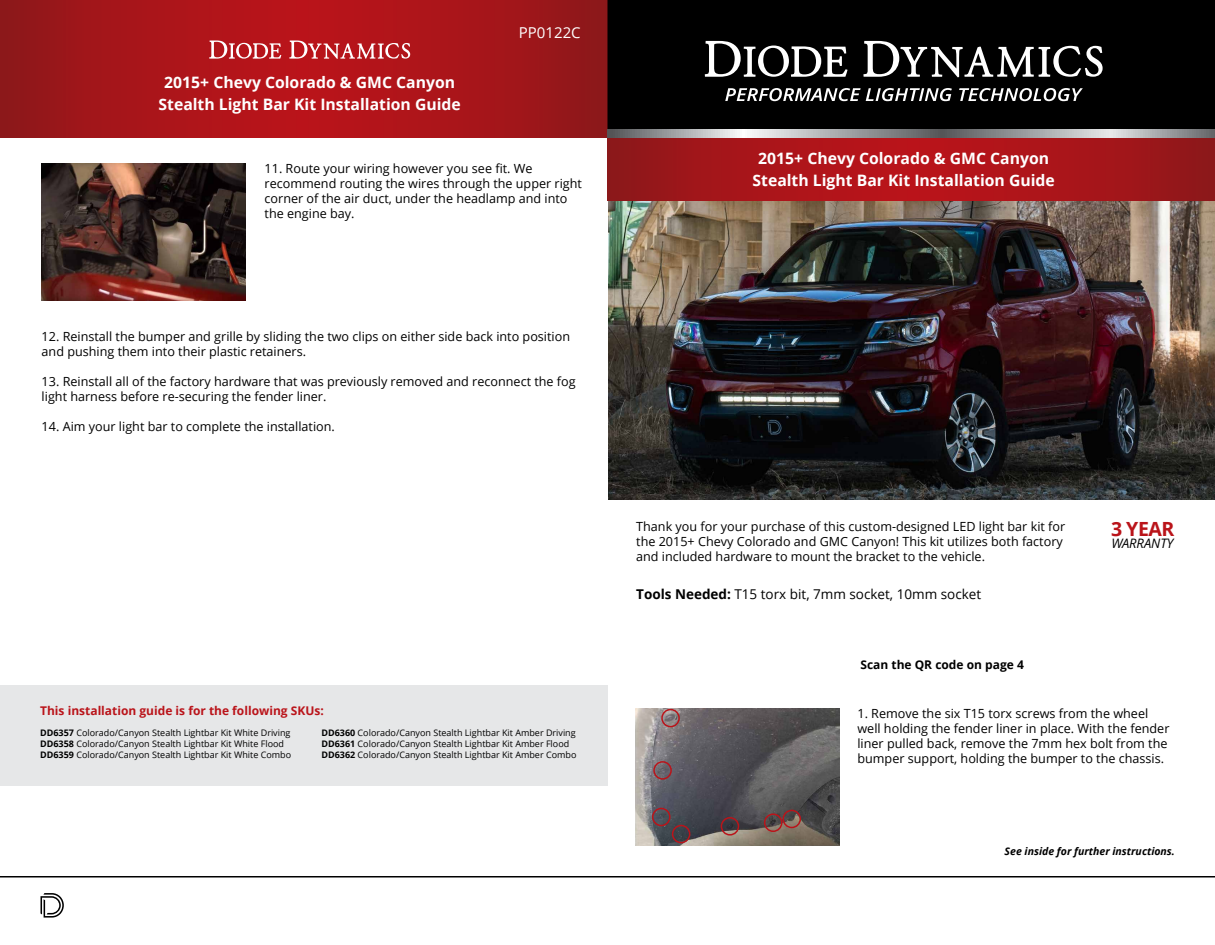
<style>
.page{position:relative;width:1215px;height:945px;background:#fff}
.page>*{position:absolute;margin:0;border:0;box-sizing:border-box;transform-origin:0 0}
.t1{font:700 19.5px "Open Sans";color:#ba141a}
.t2{font:700 15.75px/22.5px "Open Sans";color:#fff;text-align:center}
.t3{font:15px "Open Sans";color:#fff}
.t4{font:13.5px "Open Sans";color:#000}
.t5{font:italic 13.05px "Open Sans";color:#000}
.t6{font:12.6px/15.1px "Open Sans";color:#000}
.t7{font:700 12px "Open Sans";color:#ba141a}
.t8{font:700 12px "Open Sans";color:#000}
.t9{font:italic 700 10.5px "Open Sans";color:#000}
.t10{font:9px/10.8px "Open Sans";color:#000}
.s1{font-weight:700}
</style>
<div class="page">
<img style="left:0;top:0;width:608px;height:137px">
<div style="left:0;top:685px;width:608px;height:100px;background:#e6e7e8"></div>
<img style="left:609px;top:201px;width:606px;height:299px">
<img style="left:608px;top:137px;width:607px;height:64px">
<div style="left:607px;top:0;width:608px;height:133px;background:#000"></div>
<svg style="left:705px;top:41px;width:143px;height:36px"></svg>
<svg style="left:863px;top:41px;width:240px;height:36px"></svg>
<svg style="left:725px;top:88px;width:227px;height:13px"></svg>
<svg style="left:959px;top:88px;width:124px;height:13px"></svg>
<svg style="left:40px;top:893px;width:24px;height:25px"></svg>
<svg style="left:608px;top:130px;width:607px;height:7px;background:#a2a4a6"></svg>
<img style="left:635px;top:708px;width:204px;height:138px">
<div style="left:661px;top:709px;width:19px;height:18px;border:2px solid #ba141a;border-radius:50%"></div>
<div style="left:653px;top:761px;width:19px;height:19px;border:2px solid #ba141a;border-radius:50%"></div>
<div style="left:652px;top:808px;width:19px;height:18px;border:2px solid #ba141a;border-radius:50%"></div>
<div style="left:672px;top:825px;width:18px;height:18px;border:2px solid #ba141a;border-radius:50%"></div>
<div style="left:721px;top:817px;width:18px;height:19px;border:2px solid #ba141a;border-radius:50%"></div>
<div style="left:764px;top:813px;width:18px;height:19px;border:2px solid #ba141a;border-radius:50%"></div>
<div style="left:782px;top:810px;width:19px;height:18px;border:2px solid #ba141a;border-radius:50%"></div>
<hr style="left:0;top:876px;width:1215px;height:2px;background:#000">
<img style="left:42px;top:163px;width:204px;height:138px">
<svg style="left:209px;top:41px;width:72px;height:18px"></svg>
<svg style="left:289px;top:41px;width:121px;height:18px;background:#c95459"></svg>
<p class="t2" style="left:159px;top:70px;width:304px">2015+ Chevy Colorado &amp; GMC Canyon<br>Stealth Light Bar Kit Installation Guide</p>
<p class="t3" style="left:519px;top:23px;width:63px">PP0122C</p>
<p class="t6" style="left:265px;top:160px;width:319px">11. Route your wiring however you see fit. We recommend routing the wires through the upper right corner of the air duct, under the headlamp and into the engine bay.</p>
<p class="t6" style="left:42px;top:328px;width:530px">12. Reinstall the bumper and grille by sliding the two clips on either side back into position and pushing them into their plastic retainers.</p>
<p class="t6" style="left:42px;top:374px;width:536px">13. Reinstall all of the factory hardware that was previously removed and reconnect the fog light harness before re-securing the fender liner.</p>
<p class="t6" style="left:42px;top:419px;width:295px">14. Aim your light bar to complete the installation.</p>
<p class="t7" style="left:40px;top:702px;width:285px">This installation guide is for the following SKUs:</p>
<p class="t10" style="left:321px;top:727px;width:257px"><span class="s1">DD6360</span> Colorado/Canyon Stealth Lightbar Kit Amber Driving<br><span class="s1">DD6361</span> Colorado/Canyon Stealth Lightbar Kit Amber Flood<br><span class="s1">DD6362</span> Colorado/Canyon Stealth Lightbar Kit Amber Combo</p>
<p class="t10" style="left:40px;top:727px;width:253px"><span class="s1">DD6357</span> Colorado/Canyon Stealth Lightbar Kit White Driving<br><span class="s1">DD6358</span> Colorado/Canyon Stealth Lightbar Kit White Flood<br><span class="s1">DD6359</span> Colorado/Canyon Stealth Lightbar Kit White Combo</p>
<p class="t2" style="left:753px;top:146px;width:304px">2015+ Chevy Colorado &amp; GMC Canyon<br>Stealth Light Bar Kit Installation Guide</p>
<p class="t6" style="left:636px;top:519px;width:431px">Thank you for your purchase of this custom-designed LED light bar kit for the 2015+ Chevy Colorado and GMC Canyon! This kit utilizes both factory and included hardware to mount the bracket to the vehicle.</p>
<p class="t4" style="left:636px;top:585px;width:347px"><span class="s1">Tools Needed:</span> T15 torx bit, 7mm socket, 10mm socket</p>
<p class="t8" style="left:860px;top:656px;width:165px">Scan the QR code on page 4</p>
<h1 class="t1" style="left:1111px;top:515px;width:65px">3 YEAR</h1>
<p class="t5" style="left:1111px;top:534px;width:64px">WARRANTY</p>
<p class="t6" style="left:857px;top:705px;width:314px">1. Remove the six T15 torx screws from the wheel well holding the fender liner in place. With the fender liner pulled back, remove the 7mm hex bolt from the bumper support, holding the bumper to the chassis.</p>
<p class="t9" style="left:1005px;top:844px;width:172px">See inside for further instructions.</p>
</div>
